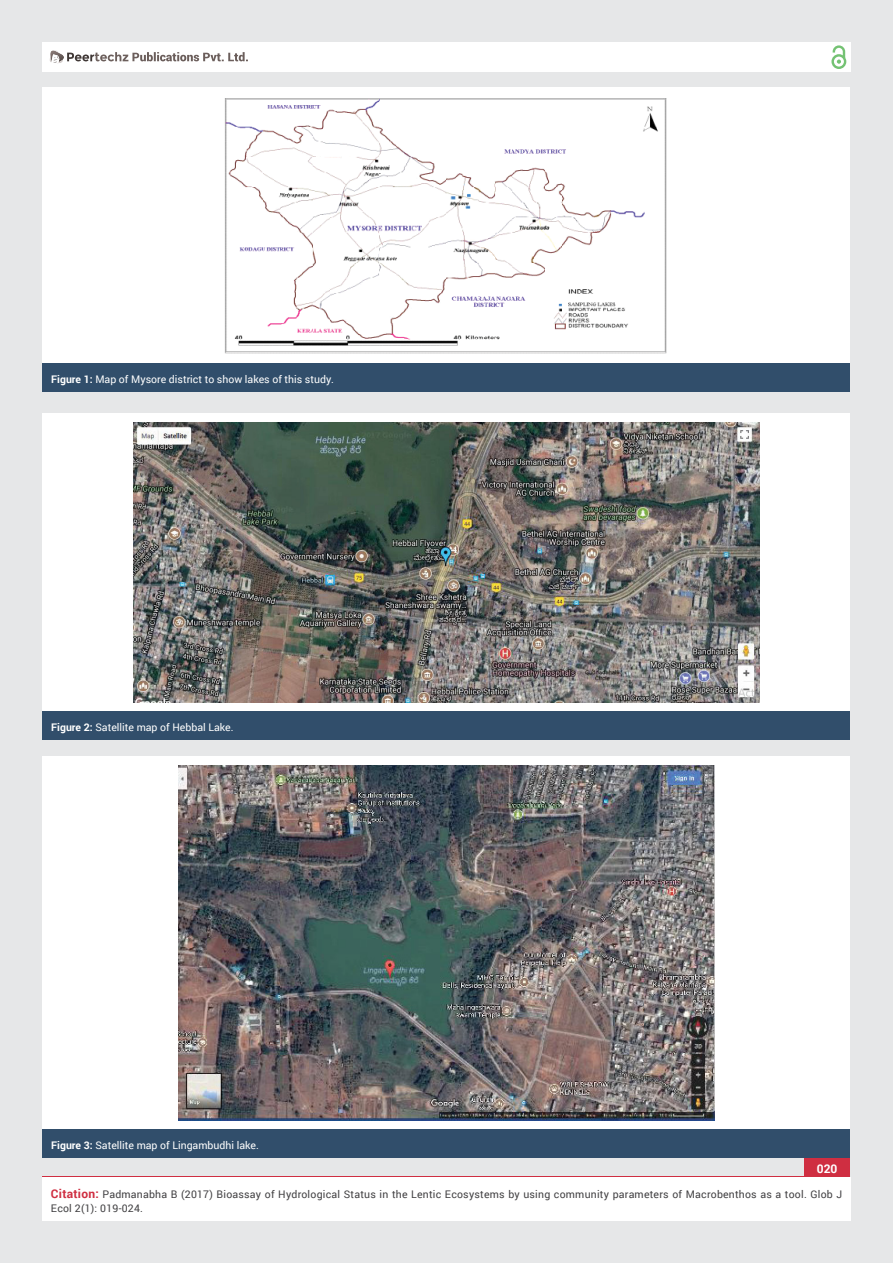
<style>
.page{position:relative;width:893px;height:1263px;background:#e6e7e8}
.page>*{position:absolute;margin:0;border:0;box-sizing:border-box;transform-origin:0 0}
.t1{font:700 12px "Roboto";color:#fff}
.t2{font:10.5px/13.5px "Roboto";letter-spacing:.02em;color:#414042}
.t3{font:10.5px "Roboto";color:#fff}
.s1{font-weight:700}
.s2{font-weight:700;font-size:12px;color:#cf2e41}
</style>
<div class="page">
<div style="left:42px;top:43px;width:808px;height:29px;background:#fff"></div>
<div style="left:831px;top:54px;width:15px;height:15px;border:2px solid #74c273;border-radius:50%"></div>
<svg style="left:831px;top:45px;width:15px;height:19px"></svg>
<div style="left:804px;top:1157px;width:46px;height:43px;background:#cf2e41"></div>
<svg style="left:49px;top:50px;width:199px;height:14px"></svg>
<div style="left:42px;top:1177px;width:809px;height:43px;background:#fff"></div>
<div style="left:42px;top:87px;width:808px;height:277px;background:#fff"></div>
<div style="left:42px;top:364px;width:808px;height:28px;background:#314e6b"></div>
<img style="left:224px;top:98px;width:443px;height:256px">
<div style="left:42px;top:413px;width:808px;height:298px;background:#fff"></div>
<div style="left:42px;top:711px;width:808px;height:29px;background:#314e6b"></div>
<img style="left:133px;top:422px;width:626px;height:281px">
<div style="left:42px;top:757px;width:808px;height:372px;background:#fff"></div>
<div style="left:42px;top:1129px;width:808px;height:28px;background:#314e6b"></div>
<img style="left:178px;top:765px;width:536px;height:355px">
<p class="t3" style="left:51px;top:372px;width:284px"><span class="s1">Figure 1:</span> Map of Mysore district to show lakes of this study.</p>
<p class="t3" style="left:51px;top:720px;width:184px"><span class="s1">Figure 2:</span> Satellite map of Hebbal Lake.</p>
<p class="t3" style="left:51px;top:1138px;width:209px"><span class="s1">Figure 3:</span> Satellite map of Lingambudhi lake.</p>
<p class="t1" style="left:817px;top:1161px;width:22px">020</p>
<p class="t2" style="left:51px;top:1188px;width:793px"><span class="s2">Citation:</span> Padmanabha B (2017) Bioassay of Hydrological Status in the Lentic Ecosystems by using community parameters of Macrobenthos as a tool. Glob J<br>Ecol 2(1): 019-024.</p>
</div>
